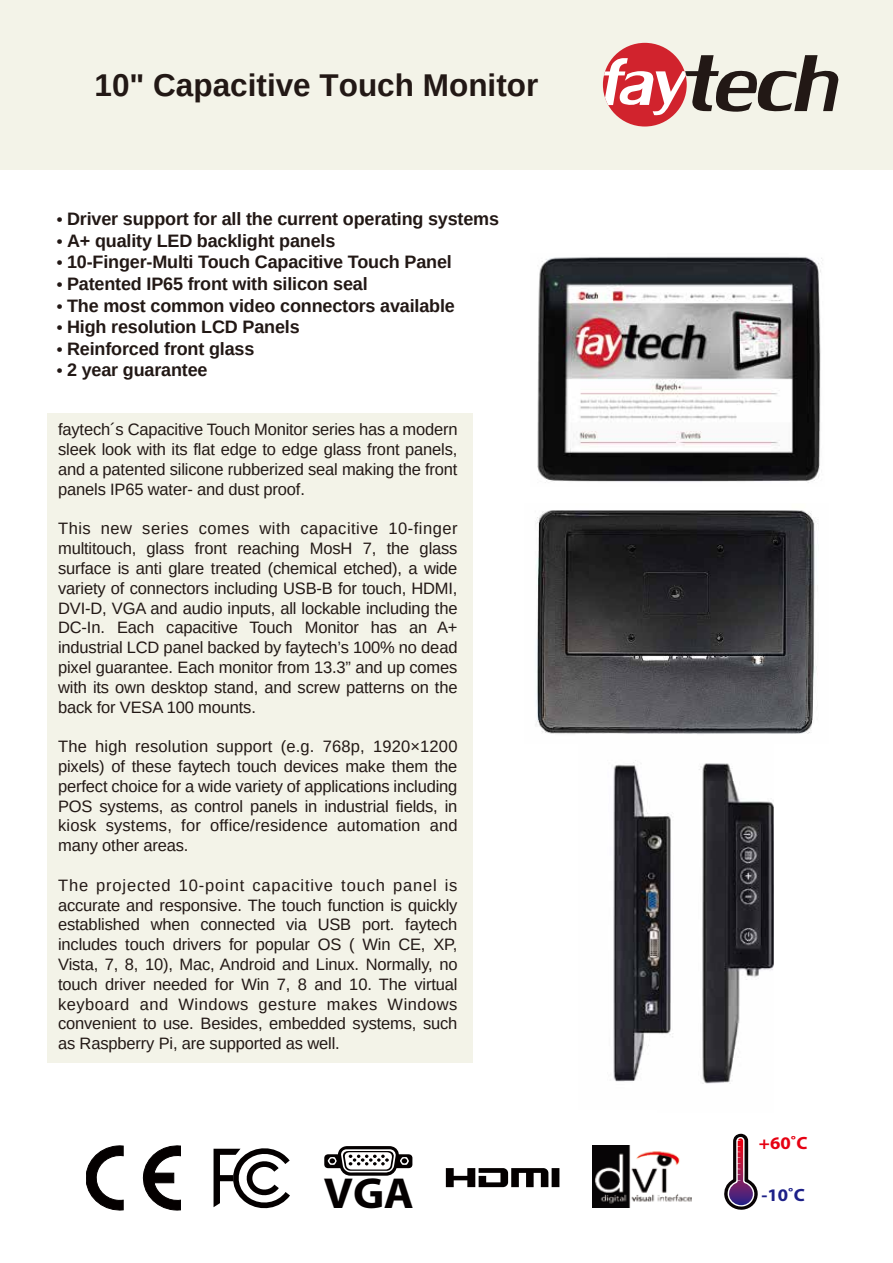
<style>
.page{position:relative;width:893px;height:1263px;background:#fff}
.page>*{position:absolute;margin:0;border:0;box-sizing:border-box;transform-origin:0 0}
.t1{font:700 43.5px "Myriad Pro";color:#040000;scale:1.05 1}
.t2{font:700 31.5px "Arimo";color:#221815}
.t3{font:700 18px "Arimo";letter-spacing:-.01em;color:#221815}
.t4{font:700 17.7px "Myriad Pro";color:#e60012;scale:1.05 1}
.t5{font:700 17.7px "Myriad Pro";color:#1d2088;scale:1.05 1}
.t6{font:16.5px/19.8px "Arimo";letter-spacing:-.01em;color:#221815;text-align:justify}
.s1{font-size:16.5px}
</style>
<div class="page">
<div style="left:0;top:0;width:893px;height:169px;background:#f3f3e8"></div>
<div style="left:603px;top:43px;width:84px;height:84px;background:#d1232d;border-radius:50%"></div>
<svg style="left:604px;top:55px;width:235px;height:60px"></svg>
<svg style="left:86px;top:1146px;width:37px;height:64px"></svg>
<svg style="left:142px;top:1146px;width:39px;height:64px"></svg>
<svg style="left:214px;top:1148px;width:76px;height:61px"></svg>
<svg style="left:324px;top:1146px;width:88px;height:30px"></svg>
<svg style="left:446px;top:1168px;width:113px;height:19px"></svg>
<svg style="left:724px;top:1134px;width:34px;height:76px"></svg>
<img style="left:592px;top:1146px;width:99px;height:61px">
<img style="left:699px;top:763px;width:74px;height:321px">
<img style="left:613px;top:760px;width:60px;height:322px">
<img style="left:535px;top:510px;width:283px;height:224px">
<img style="left:537px;top:257px;width:285px;height:226px">
<div style="left:47px;top:413px;width:426px;height:650px;background:#f3f3e8"></div>
<h2 class="t2" style="left:95px;top:64px;width:445px">10" Capacitive Touch Monitor</h2>
<p class="t3" style="left:57px;top:207px;width:444px"><span class="s1">•</span> Driver support for all the current operating systems</p>
<p class="t3" style="left:57px;top:228px;width:280px"><span class="s1">•</span> A+ quality LED backlight panels</p>
<p class="t3" style="left:57px;top:250px;width:397px"><span class="s1">•</span> 10-Finger-Multi Touch Capacitive Touch Panel</p>
<p class="t3" style="left:57px;top:271px;width:312px"><span class="s1">•</span> Patented IP65 front with silicon seal</p>
<p class="t3" style="left:57px;top:293px;width:400px"><span class="s1">•</span> The most common video connectors available</p>
<p class="t3" style="left:57px;top:315px;width:244px"><span class="s1">•</span> High resolution LCD Panels</p>
<p class="t3" style="left:57px;top:336px;width:199px"><span class="s1">•</span> Reinforced front glass</p>
<p class="t3" style="left:57px;top:358px;width:152px"><span class="s1">•</span> 2 year guarantee</p>
<p class="t6" style="left:58px;top:420px;width:401px">faytech´s Capacitive Touch Monitor series has a modern sleek look with its flat edge to edge glass front panels, and a patented silicone rubberized seal making the front panels IP65 water- and dust proof.</p>
<p class="t6" style="left:58px;top:519px;width:401px">This new series comes with capacitive 10-finger multitouch, glass front reaching MosH 7, the glass surface is anti glare treated (chemical etched), a wide variety of connectors including USB-B for touch, HDMI, DVI-D, VGA and audio inputs, all lockable including the DC-In. Each capacitive Touch Monitor has an A+ industrial LCD panel backed by faytech’s 100% no dead pixel guarantee. Each monitor from 13.3” and up comes with its own desktop stand, and screw patterns on the back for VESA 100 mounts.</p>
<p class="t6" style="left:58px;top:737px;width:401px">The high resolution support (e.g. 768p, 1920×1200 pixels) of these faytech touch devices make them the perfect choice for a wide variety of applications including POS systems, as control panels in industrial fields, in kiosk systems, for office/residence automation and many other areas.</p>
<p class="t6" style="left:58px;top:875px;width:401px">The projected 10-point capacitive touch panel is accurate and responsive. The touch function is quickly established when connected via USB port. faytech includes touch drivers for popular OS ( Win CE, XP, Vista, 7, 8, 10), Mac, Android and Linux. Normally, no touch driver needed for Win 7, 8 and 10. The virtual keyboard and Windows gesture makes Windows convenient to use. Besides, embedded systems, such as Raspberry Pi, are supported as well.</p>
<h1 class="t1" style="left:324px;top:1165px;width:87px">VGA</h1>
<p class="t4" style="left:759px;top:1131px;width:48px">+60˚C</p>
<p class="t5" style="left:761px;top:1183px;width:43px">-10˚C</p>
</div>
